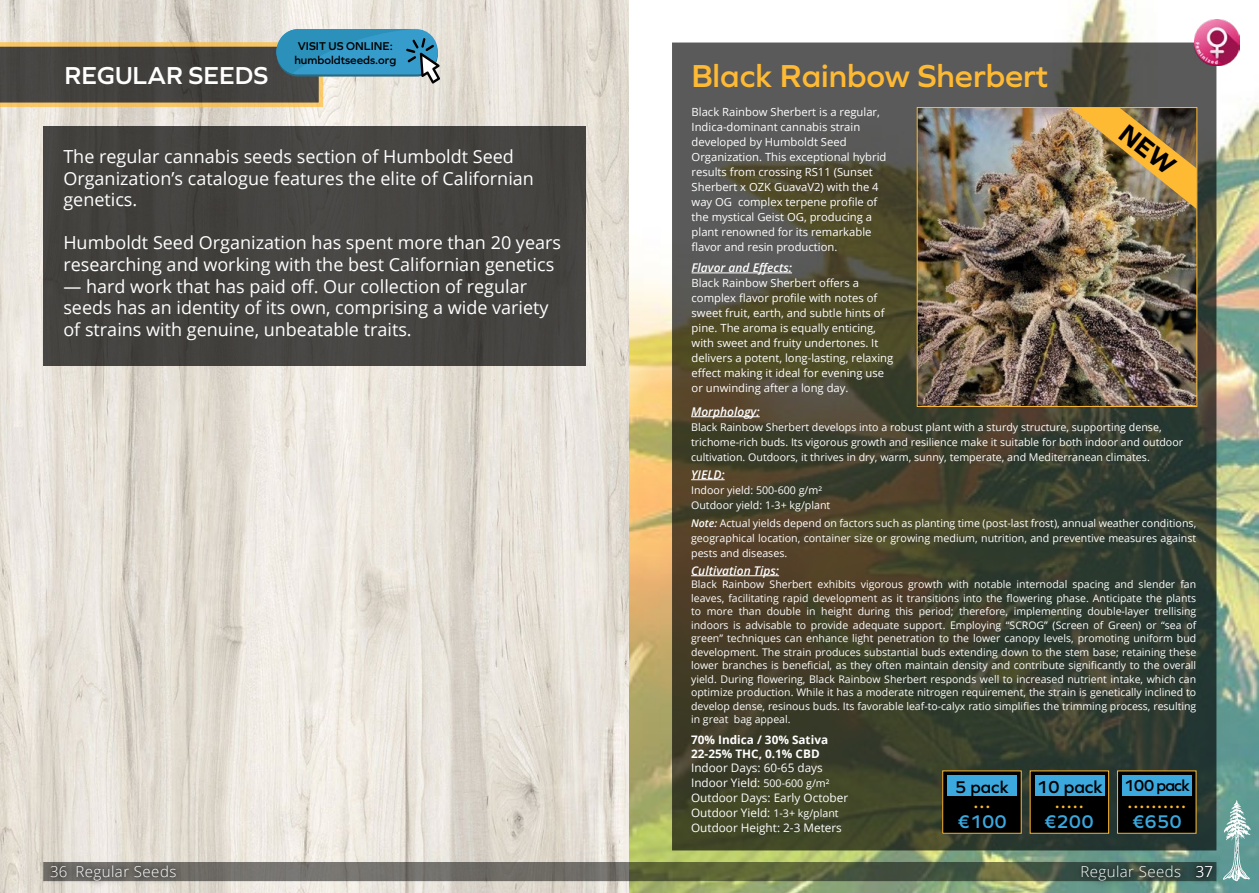
<style>
.page{position:relative;width:1259px;height:893px;background:#fff}
.page>*{position:absolute;margin:0;border:0;box-sizing:border-box;transform-origin:0 0}
.t1{font:600 33px "Graphie";color:#ffba34}
.t2{font:600 25.5px "Graphie";color:#fff}
.t3{font:600 19.05px "Graphie";color:#ffba34}
.t4{font:600 19.05px "Graphie";color:#3ba8de}
.t5{font:18px/21.6px "Open Sans";color:#fff}
.t6{font:600 18px "Graphie";color:#000}
.t7{font:600 17.55px "Graphie";color:#000}
.t8{font:600 16.5px "Graphie";letter-spacing:-.05em;color:#000}
.t9{font:300 15px "Open Sans";letter-spacing:.03em;color:#fff}
.t10{font:italic 600 12px "Open Sans";color:#fff}
.t11{font:11.7px/15px "Open Sans";color:#fff}
.t12{font:700 11.7px/14.1px "Open Sans";color:#fff}
.t13{font:600 11.7px/14.1px "Graphie";color:#000}
.t14{font:11.25px/15px "Open Sans";color:#fff}
.t15{font:10.65px/15px "Open Sans";color:#fff}
.t16{font:10.5px/13.5px "Open Sans";color:#fff;text-align:justify}
.s1{font-weight:600;font-style:italic}
.s2{font-size:10.65px}
</style>
<div class="page">
<img style="left:0;top:0;width:1259px;height:893px">
<div style="left:43px;top:126px;width:543px;height:239px;background:#454441"></div>
<svg style="left:183px;top:865px;width:1006px;height:13px"></svg>
<svg style="left:1074px;top:859px;width:114px;height:29px"></svg>
<svg style="left:675px;top:46px;width:538px;height:801px"></svg>
<img style="left:919px;top:109px;width:276px;height:296px">
<div style="left:917px;top:107px;width:280px;height:300px;border:1px solid #ffba34"></div>
<hr style="left:691px;top:273px;width:101px;height:1px;background:#fff">
<div style="left:942px;top:771px;width:79px;height:62px;background:#000"></div>
<div style="left:947px;top:775px;width:70px;height:21px;background:#3ba8de"></div>
<div style="left:1030px;top:771px;width:78px;height:62px;background:#000"></div>
<div style="left:1035px;top:775px;width:69px;height:21px;background:#3ba8de"></div>
<div style="left:1117px;top:771px;width:79px;height:62px;background:#000"></div>
<div style="left:1122px;top:775px;width:69px;height:21px;background:#3ba8de"></div>
<img style="left:1194px;top:19px;width:45px;height:47px">
<hr style="left:691px;top:416px;width:69px;height:1px;background:#fff">
<hr style="left:691px;top:479px;width:33px;height:1px;background:#fff">
<hr style="left:691px;top:575px;width:88px;height:1px;background:#fff">
<svg style="left:1189px;top:859px;width:30px;height:25px"></svg>
<svg style="left:69px;top:859px;width:114px;height:30px"></svg>
<svg style="left:44px;top:859px;width:30px;height:26px"></svg>
<svg style="left:0;top:29px;width:440px;height:78px"></svg>
<svg style="left:1222px;top:800px;width:28px;height:81px"></svg>
<img style="left:1070px;top:108px;width:126px;height:101px">
<h2 class="t2" style="left:65px;top:60px;width:205px">REGULAR SEEDS</h2>
<p class="t13" style="left:294px;top:38px;width:103px">VISIT US ONLINE: humboldtseeds.org</p>
<h3 class="t5" style="left:63px;top:145px;width:472px">The regular cannabis seeds section of Humboldt Seed<br>Organization’s catalogue features the elite of Californian genetics.</h3>
<h3 class="t5" style="left:63px;top:232px;width:499px">Humboldt Seed Organization has spent more than 20 years researching and working with the best Californian genetics</h3>
<h3 class="t5" style="left:63px;top:275px;width:487px">— hard work that has paid off. Our collection of regular seeds has an identity of its own, comprising a wide variety of strains with genuine, unbeatable traits.</h3>
<h1 class="t1" style="left:691px;top:56px;width:358px">Black Rainbow Sherbert</h1>
<p class="t14" style="left:691px;top:104px;width:196px">Black Rainbow Sherbert is a regular, Indica-dominant cannabis strain developed by Humboldt Seed Organization. This exceptional hybrid results from crossing RS11 (Sunset Sherbert x OZK GuavaV2) with the 4 way OG complex terpene profile of the mystical Geist OG, producing a plant renowned for its remarkable flavor and resin production.</p>
<p class="t10" style="left:691px;top:259px;width:102px">Flavor and Effects:</p>
<p class="t14" style="left:691px;top:275px;width:203px">Black Rainbow Sherbert offers a complex flavor profile with notes of sweet fruit, earth, and subtle hints of pine. The aroma is equally enticing, with sweet and fruity undertones. It delivers a potent, long-lasting, relaxing effect making it ideal for evening use or unwinding after a long day.</p>
<p class="t10" style="left:691px;top:403px;width:70px">Morphology:</p>
<p class="t15" style="left:691px;top:419px;width:493px">Black Rainbow Sherbert develops into a robust plant with a sturdy structure, supporting dense, trichome-rich buds. Its vigorous growth and resilience make it suitable for both indoor and outdoor cultivation. Outdoors, it thrives in dry, warm, sunny, temperate, and Mediterranean climates.</p>
<p class="t10" style="left:691px;top:466px;width:35px">YIELD:</p>
<p class="t15" style="left:691px;top:482px;width:141px">Indoor yield: 500-600 g/m²<br>Outdoor yield: 1-3+ kg/plant</p>
<p class="t15" style="left:691px;top:515px;width:506px;text-align:justify"><span class="s1">Note:</span> Actual yields depend on factors such as planting time (post-last frost), annual weather conditions, geographical location, container size or growing medium, nutrition, and preventive measures against pests and diseases.</p>
<p class="t10" style="left:691px;top:562px;width:89px">Cultivation Tips:</p>
<p class="t16" style="left:691px;top:577px;width:506px">Black Rainbow Sherbert exhibits vigorous growth with notable internodal spacing and slender fan leaves, facilitating rapid development as it transitions into the flowering phase. Anticipate the plants to more than double in height during this period; therefore, implementing double-layer trellising indoors is advisable to provide adequate support. Employing “SCROG” (Screen of Green) or “sea of green” techniques can enhance light penetration to the lower canopy levels, promoting uniform bud development. The strain produces substantial buds extending down to the stem base; retaining these lower branches is beneficial, as they often maintain density and contribute significantly to the overall yield. During flowering, Black Rainbow Sherbert responds well to increased nutrient intake, which can optimize production. While it has a moderate nitrogen requirement, the strain is genetically inclined to develop dense, resinous buds. Its favorable leaf-to-calyx ratio simplifies the trimming process, resulting in great bag appeal.</p>
<p class="t12" style="left:691px;top:732px;width:138px">70% Indica / 30% Sativa<br>22-25% THC, 0.1% CBD</p>
<p class="t11" style="left:691px;top:760px;width:159px">Indoor Days: 60-65 days<br>Indoor Yield: <span class="s2">500-600 g/m²<br></span>Outdoor Days: Early October<br>Outdoor Yield: <span class="s2">1-3+ kg/plant<br></span>Outdoor Height: 2-3 Meters</p>
<h3 class="t7" style="left:955px;top:776px;width:55px">5 pack</h3>
<h3 class="t4" style="left:957px;top:811px;width:51px">€100</h3>
<h3 class="t3" style="left:973px;top:790px;width:18px">...</h3>
<h3 class="t6" style="left:1036px;top:776px;width:68px">10 pack</h3>
<h3 class="t4" style="left:1044px;top:811px;width:51px">€200</h3>
<h3 class="t3" style="left:1055px;top:790px;width:30px">.....</h3>
<h3 class="t8" style="left:1124px;top:776px;width:67px">100 pack</h3>
<h3 class="t4" style="left:1132px;top:811px;width:51px">€650</h3>
<h3 class="t3" style="left:1127px;top:790px;width:60px">..........</h3>
<h3 class="t9" style="left:1080px;top:861px;width:102px">Regular Seeds</h3>
<h3 class="t9" style="left:50px;top:862px;width:128px">36 Regular Seeds</h3>
<h3 class="t9" style="left:1195px;top:861px;width:19px">37</h3>
</div>
